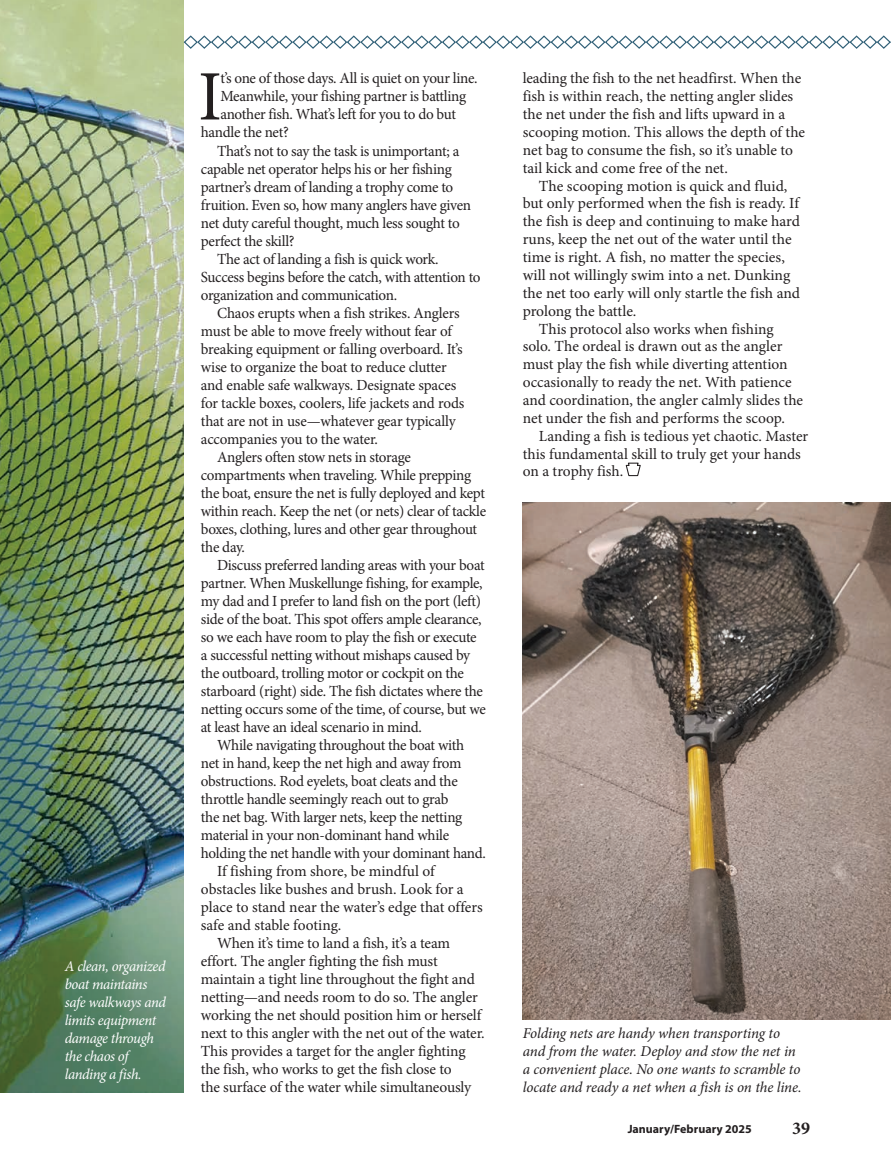
<style>
.page{position:relative;width:891px;height:1176px;background:#fff}
.page>*{position:absolute;margin:0;border:0;box-sizing:border-box;transform-origin:0 0}
.Magazine_body_text{font:70.8px "Minion Pro";color:#231f20}
.t1{font:700 18px "Minion Pro";color:#231f20}
.Magazine_body_text-2{font:15.45px/18px "Minion Pro";letter-spacing:-.015em;color:#231f20}
.t2{font:italic 15px/18px "Minion Pro";letter-spacing:-.01em;color:#231f20}
.t3{font:italic 15px/18px "Minion Pro";letter-spacing:-.03em;color:#fff}
.t4{font:700 12px "Myriad Pro";color:#231f20}
</style>
<div class="page">
<img style="left:0;top:0;width:184px;height:1092px">
<svg style="left:625px;top:462px;width:16px;height:14px"></svg>
<img style="left:523px;top:502px;width:368px;height:516px">
<svg style="left:183px;top:35px;width:708px;height:15px"></svg>
<p class="t3" style="left:65px;top:956px;width:103px">A clean, organized boat maintains safe walkways and limits equipment damage through the chaos of landing a fish.</p>
<p class="Magazine_body_text" style="left:198px;top:49px;width:25px">I</p>
<p class="Magazine_body_text-2" style="left:221px;top:70px;width:259px">t’s one of those days. All is quiet on your line.</p>
<p class="Magazine_body_text-2" style="left:221px;top:88px;width:247px">Meanwhile, your fishing partner is battling</p>
<p class="Magazine_body_text-2" style="left:221px;top:106px;width:237px">another fish. What’s left for you to do but</p>
<p class="Magazine_body_text-2" style="left:201px;top:124px;width:89px">handle the net?</p>
<p class="Magazine_body_text-2" style="left:201px;top:142px;width:272px;text-indent:16px">That’s not to say the task is unimportant; a capable net operator helps his or her fishing partner’s dream of landing a trophy come to fruition. Even so, how many anglers have given net duty careful thought, much less sought to perfect the skill?</p>
<p class="Magazine_body_text-2" style="left:201px;top:250px;width:281px;text-indent:16px">The act of landing a fish is quick work.<br>Success begins before the catch, with attention to organization and communication.</p>
<p class="Magazine_body_text-2" style="left:201px;top:304px;width:265px;text-indent:16px">Chaos erupts when a fish strikes. Anglers must be able to move freely without fear of breaking equipment or falling overboard. It’s wise to organize the boat to reduce clutter and enable safe walkways. Designate spaces for tackle boxes, coolers, life jackets and rods that are not in use—whatever gear typically accompanies you to the water.</p>
<p class="Magazine_body_text-2" style="left:201px;top:448px;width:287px;text-indent:16px">Anglers often stow nets in storage compartments when traveling. While prepping the boat, ensure the net is fully deployed and kept within reach. Keep the net (or nets) clear of tackle boxes, clothing, lures and other gear throughout the day.</p>
<p class="Magazine_body_text-2" style="left:201px;top:556px;width:286px;text-indent:16px">Discuss preferred landing areas with your boat partner. When Muskellunge fishing, for example, my dad and I prefer to land fish on the port (left) side of the boat. This spot offers ample clearance, so we each have room to play the fish or execute a successful netting without mishaps caused by the outboard, trolling motor or cockpit on the starboard (right) side. The fish dictates where the netting occurs some of the time, of course, but we at least have an ideal scenario in mind.</p>
<p class="Magazine_body_text-2" style="left:201px;top:736px;width:287px;text-indent:16px">While navigating throughout the boat with net in hand, keep the net high and away from obstructions. Rod eyelets, boat cleats and the throttle handle seemingly reach out to grab<br>the net bag. With larger nets, keep the netting material in your non-dominant hand while holding the net handle with your dominant hand.</p>
<p class="Magazine_body_text-2" style="left:201px;top:862px;width:283px;text-indent:16px">If fishing from shore, be mindful of obstacles like bushes and brush. Look for a place to stand near the water’s edge that offers safe and stable footing.</p>
<p class="Magazine_body_text-2" style="left:201px;top:934px;width:285px;text-indent:16px">When it’s time to land a fish, it’s a team effort. The angler fighting the fish must maintain a tight line throughout the fight and netting—and needs room to do so. The angler working the net should position him or herself next to this angler with the net out of the water.<br>This provides a target for the angler fighting the fish, who works to get the fish close to<br>the surface of the water while simultaneously</p>
<p class="Magazine_body_text-2" style="left:523px;top:70px;width:284px">leading the fish to the net headfirst. When the fish is within reach, the netting angler slides the net under the fish and lifts upward in a scooping motion. This allows the depth of the net bag to consume the fish, so it’s unable to tail kick and come free of the net.</p>
<p class="Magazine_body_text-2" style="left:523px;top:177px;width:279px;text-indent:16px">The scooping motion is quick and fluid, but only performed when the fish is ready. If the fish is deep and continuing to make hard runs, keep the net out of the water until the time is right. A fish, no matter the species, will not willingly swim into a net. Dunking the net too early will only startle the fish and prolong the battle.</p>
<p class="Magazine_body_text-2" style="left:523px;top:319px;width:282px;text-indent:16px">This protocol also works when fishing solo. The ordeal is drawn out as the angler must play the fish while diverting attention occasionally to ready the net. With patience and coordination, the angler calmly slides the net under the fish and performs the scoop.</p>
<p class="Magazine_body_text-2" style="left:523px;top:427px;width:287px;text-indent:16px">Landing a fish is tedious yet chaotic. Master this fundamental skill to truly get your hands on a trophy fish.</p>
<p class="t2" style="left:523px;top:1023px;width:280px">Folding nets are handy when transporting to and from the water. Deploy and stow the net in a convenient place. No one wants to scramble to locate and ready a net when a fish is on the line.</p>
<p class="t4" style="left:628px;top:1120px;width:126px">January/February 2025</p>
<p class="t1" style="left:792px;top:1115px;width:19px">39</p>
</div>
